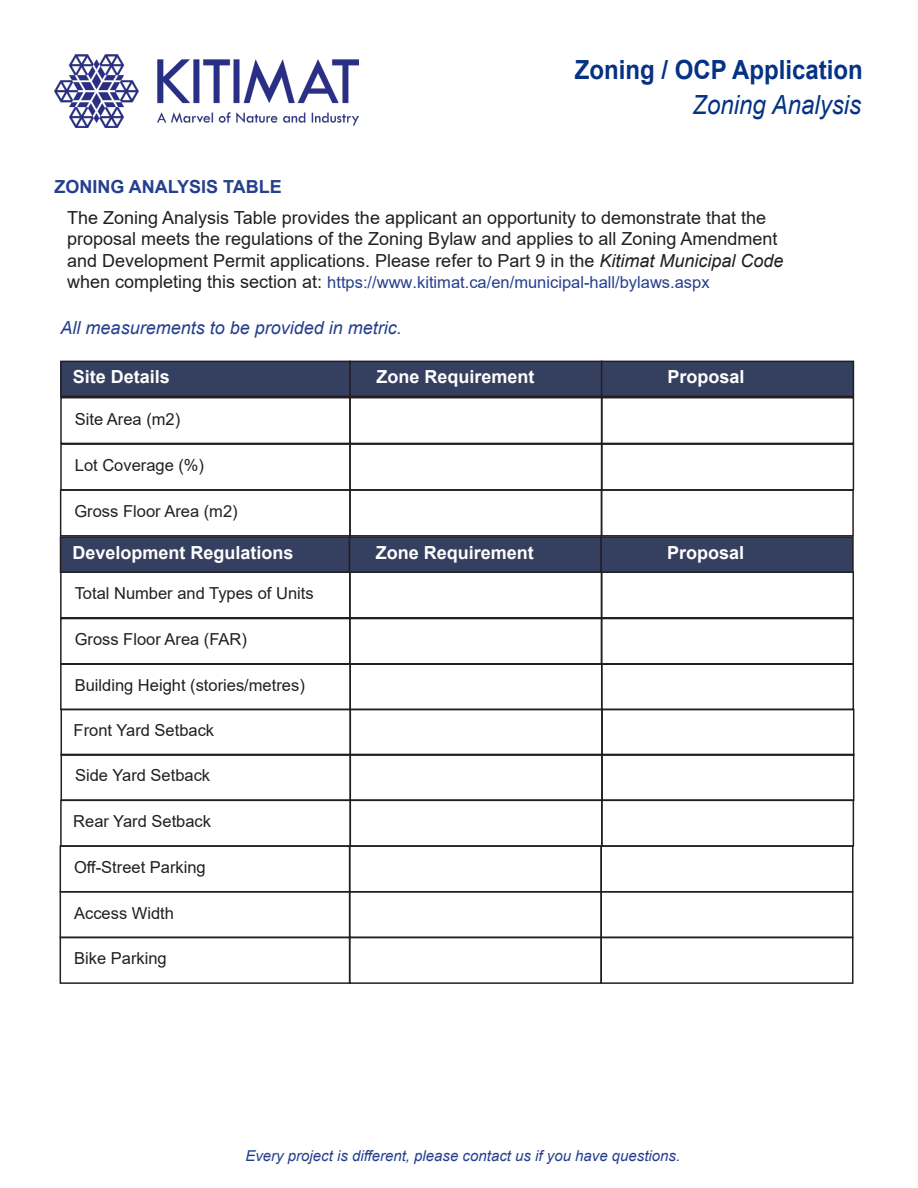
<style>
.page{position:relative;width:918px;height:1188px;background:#fff}
.page>*{position:absolute;margin:0;border:0;box-sizing:border-box;transform-origin:0 0}
.t1{font:700 26.4px "Arial";color:#063285;scale:.91 1}
.t2{font:italic 26.4px "Arial";color:#063285;scale:.91 1}
.t3{font:18px/31px "Arial";color:#231f20}
.t4{font:700 18px "Arial";color:#fff}
.t5{font:italic 18px "Arial";color:#253f8e}
.t6{font:16.5px "Arial";color:#231f20}
.t7{font:16.5px "Arial";color:#253f8e}
.t8{font:italic 15px "Arial";color:#253f8e}
.s1{font-weight:700;color:#253f8e}
.s2{font-style:italic}
.s3{font-size:18px;color:#231f20}
</style>
<div class="page">
<img style="left:55px;top:54px;width:304px;height:73px">
<div style="left:61px;top:361px;width:289px;height:35px;background:#353f60"></div>
<div style="left:60px;top:361px;width:291px;height:36px;border:2px solid #231f20"></div>
<div style="left:350px;top:361px;width:252px;height:35px;background:#353f60"></div>
<div style="left:349px;top:361px;width:254px;height:36px;border:2px solid #231f20"></div>
<div style="left:602px;top:361px;width:251px;height:35px;background:#353f60"></div>
<div style="left:601px;top:361px;width:253px;height:36px;border:2px solid #231f20"></div>
<div style="left:60px;top:397px;width:291px;height:47px;border:2px solid #231f20"></div>
<div style="left:349px;top:397px;width:254px;height:47px;border:2px solid #231f20"></div>
<div style="left:601px;top:397px;width:253px;height:47px;border:2px solid #231f20"></div>
<div style="left:60px;top:443px;width:291px;height:48px;border:2px solid #231f20"></div>
<div style="left:349px;top:443px;width:254px;height:48px;border:2px solid #231f20"></div>
<div style="left:601px;top:443px;width:253px;height:48px;border:2px solid #231f20"></div>
<div style="left:60px;top:489px;width:291px;height:48px;border:2px solid #231f20"></div>
<div style="left:349px;top:489px;width:253px;height:48px;border:2px solid #231f20"></div>
<div style="left:601px;top:489px;width:253px;height:48px;border:2px solid #231f20"></div>
<div style="left:60px;top:571px;width:291px;height:48px;border:2px solid #231f20"></div>
<div style="left:349px;top:571px;width:253px;height:48px;border:2px solid #231f20"></div>
<div style="left:601px;top:571px;width:253px;height:48px;border:2px solid #231f20"></div>
<div style="left:60px;top:618px;width:291px;height:47px;border:2px solid #231f20"></div>
<div style="left:349px;top:618px;width:253px;height:47px;border:2px solid #231f20"></div>
<div style="left:601px;top:618px;width:253px;height:47px;border:2px solid #231f20"></div>
<div style="left:60px;top:663px;width:291px;height:47px;border:2px solid #231f20"></div>
<div style="left:349px;top:663px;width:253px;height:47px;border:2px solid #231f20"></div>
<div style="left:601px;top:663px;width:253px;height:47px;border:2px solid #231f20"></div>
<div style="left:61px;top:709px;width:290px;height:47px;border:2px solid #231f20"></div>
<div style="left:350px;top:709px;width:253px;height:47px;border:2px solid #231f20"></div>
<div style="left:601px;top:709px;width:253px;height:47px;border:2px solid #231f20"></div>
<div style="left:61px;top:754px;width:290px;height:47px;border:2px solid #231f20"></div>
<div style="left:350px;top:754px;width:253px;height:47px;border:2px solid #231f20"></div>
<div style="left:601px;top:754px;width:253px;height:47px;border:2px solid #231f20"></div>
<div style="left:60px;top:800px;width:291px;height:47px;border:2px solid #231f20"></div>
<div style="left:350px;top:800px;width:253px;height:47px;border:2px solid #231f20"></div>
<div style="left:601px;top:800px;width:253px;height:47px;border:2px solid #231f20"></div>
<div style="left:61px;top:537px;width:289px;height:35px;background:#353f60"></div>
<div style="left:60px;top:536px;width:290px;height:37px;border:2px solid #231f20"></div>
<div style="left:350px;top:537px;width:251px;height:35px;background:#353f60"></div>
<div style="left:349px;top:536px;width:253px;height:37px;border:2px solid #231f20"></div>
<div style="left:601px;top:537px;width:252px;height:35px;background:#353f60"></div>
<div style="left:600px;top:536px;width:254px;height:37px;border:2px solid #231f20"></div>
<div style="left:60px;top:845px;width:290px;height:48px;border:2px solid #231f20"></div>
<div style="left:349px;top:845px;width:253px;height:48px;border:2px solid #231f20"></div>
<div style="left:600px;top:845px;width:253px;height:48px;border:2px solid #231f20"></div>
<div style="left:60px;top:891px;width:290px;height:47px;border:2px solid #231f20"></div>
<div style="left:349px;top:891px;width:253px;height:47px;border:2px solid #231f20"></div>
<div style="left:600px;top:891px;width:253px;height:47px;border:2px solid #231f20"></div>
<div style="left:60px;top:937px;width:290px;height:47px;border:2px solid #231f20"></div>
<div style="left:349px;top:937px;width:253px;height:47px;border:2px solid #231f20"></div>
<div style="left:600px;top:937px;width:253px;height:47px;border:2px solid #231f20"></div>
<p class="t1" style="left:575px;top:51px;width:318px">Zoning / OCP Application</p>
<p class="t2" style="left:693px;top:88px;width:187px">Zoning Analysis</p>
<p class="t3" style="left:67px;top:171px;width:701px;text-indent:-12px"><span class="s1">ZONING ANALYSIS TABLE<br></span>The Zoning Analysis Table provides the applicant an opportunity to demonstrate that the</p>
<p class="t3" style="left:67px;top:228px;width:718px;line-height:21.6px">proposal meets the regulations of the Zoning Bylaw and applies to all Zoning Amendment and Development Permit applications. Please refer to Part 9 in the <span class="s2">Kitimat Municipal Code</span></p>
<p class="t7" style="left:67px;top:271px;width:644px"><span class="s3">when completing this section at:</span> https://www.kitimat.ca/en/municipal-hall/bylaws.aspx</p>
<p class="t5" style="left:61px;top:316px;width:343px">All measurements to be provided in metric.</p>
<p class="t4" style="left:73px;top:364px;width:99px">Site Details</p>
<p class="t4" style="left:376px;top:364px;width:160px">Zone Requirement</p>
<p class="t4" style="left:668px;top:364px;width:79px">Proposal</p>
<p class="t6" style="left:75px;top:408px;width:107px">Site Area (m2)</p>
<p class="t6" style="left:75px;top:454px;width:131px">Lot Coverage (%)</p>
<p class="t6" style="left:74px;top:500px;width:165px">Gross Floor Area (m2)</p>
<p class="t4" style="left:72px;top:540px;width:223px">Development Regulations</p>
<p class="t4" style="left:376px;top:540px;width:160px">Zone Requirement</p>
<p class="t4" style="left:667px;top:540px;width:79px">Proposal</p>
<p class="t6" style="left:75px;top:582px;width:241px">Total Number and Types of Units</p>
<p class="t6" style="left:75px;top:628px;width:174px">Gross Floor Area (FAR)</p>
<p class="t6" style="left:75px;top:674px;width:232px">Building Height (stories/metres)</p>
<p class="t6" style="left:74px;top:719px;width:142px">Front Yard Setback</p>
<p class="t6" style="left:75px;top:764px;width:137px">Side Yard Setback</p>
<p class="t6" style="left:73px;top:810px;width:139px">Rear Yard Setback</p>
<p class="t6" style="left:74px;top:856px;width:133px">Off-Street Parking</p>
<p class="t6" style="left:74px;top:902px;width:101px">Access Width</p>
<p class="t6" style="left:74px;top:947px;width:94px">Bike Parking</p>
<p class="t8" style="left:245px;top:1146px;width:436px">Every project is different, please contact us if you have questions.</p>
</div>
